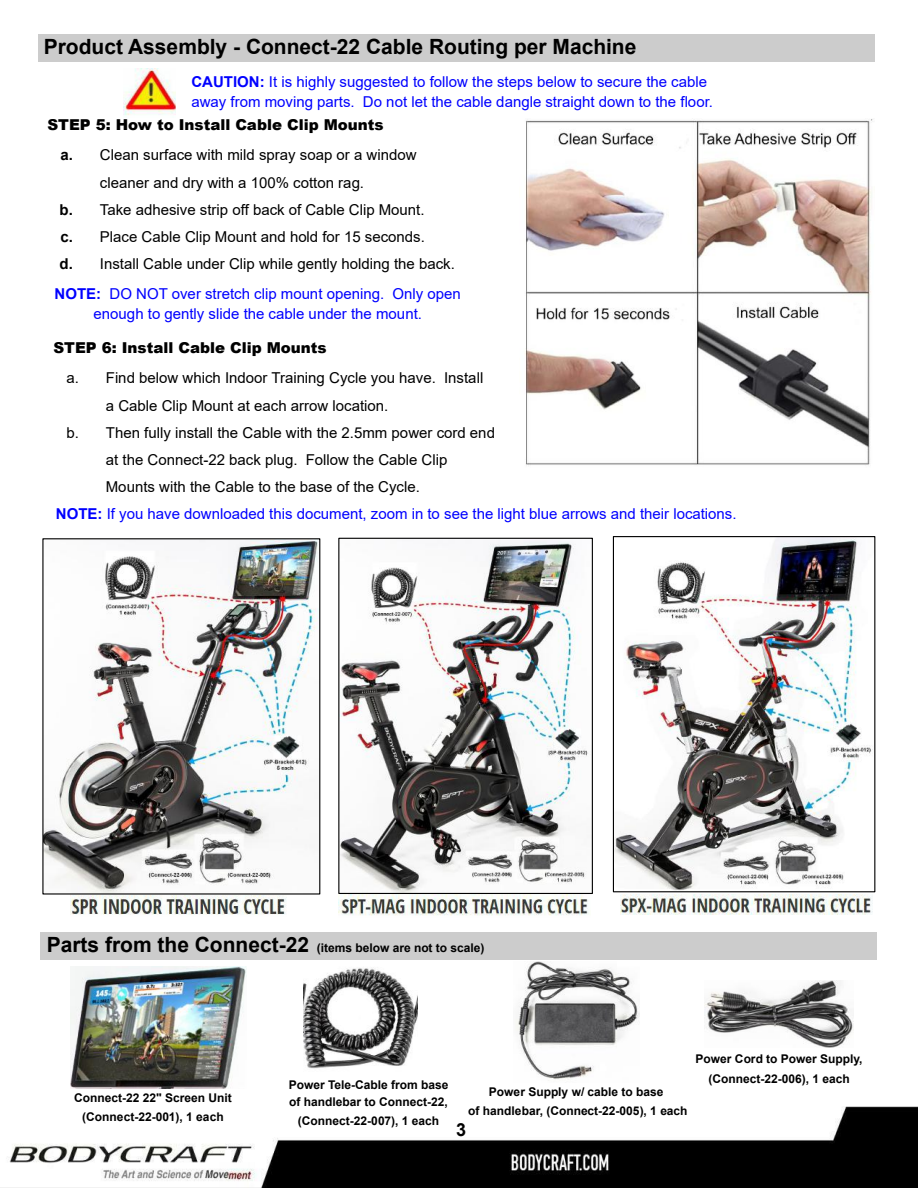
<style>
.page{position:relative;width:918px;height:1188px;background:#fff}
.page>*{position:absolute;margin:0;border:0;box-sizing:border-box;transform-origin:0 0}
.t1{font:700 21px "Arial";color:#000}
.t2{font:700 18px "Arial";color:#000}
.t3{font:15px/27px "Arial";color:#000}
.t4{font:15px/20.7px "Arial";color:#00f;text-align:center}
.t5{font:900 15px "Arial";color:#000}
.t6{font:700 12px/19.5px "Arial";color:#000;text-align:center}
.s1{font-weight:700}
.s2{font-weight:900}
.s3{font-size:21px}
</style>
<div class="page">
<img style="left:0;top:1107px;width:918px;height:81px">
<div style="left:38px;top:34px;width:836px;height:28px;background:#ccc"></div>
<img style="left:71px;top:896px;width:215px;height:19px">
<img style="left:338px;top:895px;width:250px;height:21px">
<img style="left:620px;top:894px;width:252px;height:21px">
<img style="left:525px;top:119px;width:348px;height:346px">
<img style="left:615px;top:538px;width:258px;height:352px">
<div style="left:613px;top:536px;width:262px;height:356px;border:1px solid #000"></div>
<img style="left:340px;top:540px;width:248px;height:352px">
<div style="left:338px;top:538px;width:255px;height:356px;border:1px solid #000"></div>
<img style="left:44px;top:540px;width:274px;height:353px">
<img style="left:516px;top:961px;width:124px;height:118px">
<img style="left:705px;top:981px;width:148px;height:67px">
<img style="left:303px;top:968px;width:115px;height:101px">
<div style="left:41px;top:932px;width:836px;height:28px;background:#ccc"></div>
<img style="left:124px;top:68px;width:51px;height:48px">
<img style="left:70px;top:967px;width:176px;height:122px">
<h1 class="t1" style="left:44px;top:39px;width:594px">Product Assembly - Connect-22 Cable Routing per Machine</h1>
<p class="t4" style="left:191px;top:72px;width:523px;text-align:left"><span class="s1">CAUTION:</span> It is highly suggested to follow the steps below to secure the cable away from moving parts. Do not let the cable dangle straight down to the floor.</p>
<p class="t3" style="left:60px;top:111px;width:358px;line-height:30.3px;text-indent:-13px"><span class="s2">STEP 5: How to Install Cable Clip Mounts<br></span><span class="s1">a.</span> Clean surface with mild spray soap or a window</p>
<p class="t3" style="left:60px;top:170px;width:397px;text-indent:40px">cleaner and dry with a 100% cotton rag.<br><span class="s1">b.</span> Take adhesive strip off back of Cable Clip Mount.<br><span class="s1">c.</span> Place Cable Clip Mount and hold for 15 seconds.<br><span class="s1">d.</span> Install Cable under Clip while gently holding the back.</p>
<p class="t4" style="left:55px;top:284px;width:408px"><span class="s1">NOTE:</span> DO NOT over stretch clip mount opening. Only open enough to gently slide the cable under the mount.</p>
<p class="t5" style="left:53px;top:342px;width:275px">STEP 6: Install Cable Clip Mounts</p>
<p class="t3" style="left:66px;top:366px;width:418px">a. Find below which Indoor Training Cycle you have. Install</p>
<p class="t3" style="left:106px;top:393px;width:284px">a Cable Clip Mount at each arrow location.</p>
<p class="t3" style="left:66px;top:420px;width:430px">b. Then fully install the Cable with the 2.5mm power cord end</p>
<p class="t3" style="left:106px;top:447px;width:343px">at the Connect-22 back plug. Follow the Cable Clip</p>
<p class="t3" style="left:106px;top:474px;width:316px">Mounts with the Cable to the base of the Cycle.</p>
<p class="t4" style="left:56px;top:505px;width:682px"><span class="s1">NOTE:</span> If you have downloaded this document, zoom in to see the light blue arrows and their locations.</p>
<p class="t6" style="left:47px;top:939px;width:439px"><span class="s3">Parts from the Connect-22</span> (items below are not to scale)</p>
<p class="t6" style="left:74px;top:1089px;width:159px">Connect-22 22" Screen Unit (Connect-22-001), 1 each</p>
<p class="t6" style="left:289px;top:1078px;width:161px;line-height:16.5px;text-align:left">Power Tele-Cable from base of handlebar to Connect-22,</p>
<p class="t6" style="left:298px;top:1113px;width:143px">(Connect-22-007), 1 each</p>
<p class="t6" style="left:468px;top:1083px;width:221px">Power Supply w/ cable to base<br>of handlebar, (Connect-22-005), 1 each</p>
<p class="t2" style="left:456px;top:1123px;width:12px">3</p>
<p class="t6" style="left:696px;top:1050px;width:168px">Power Cord to Power Supply, (Connect-22-006), 1 each</p>
</div>
